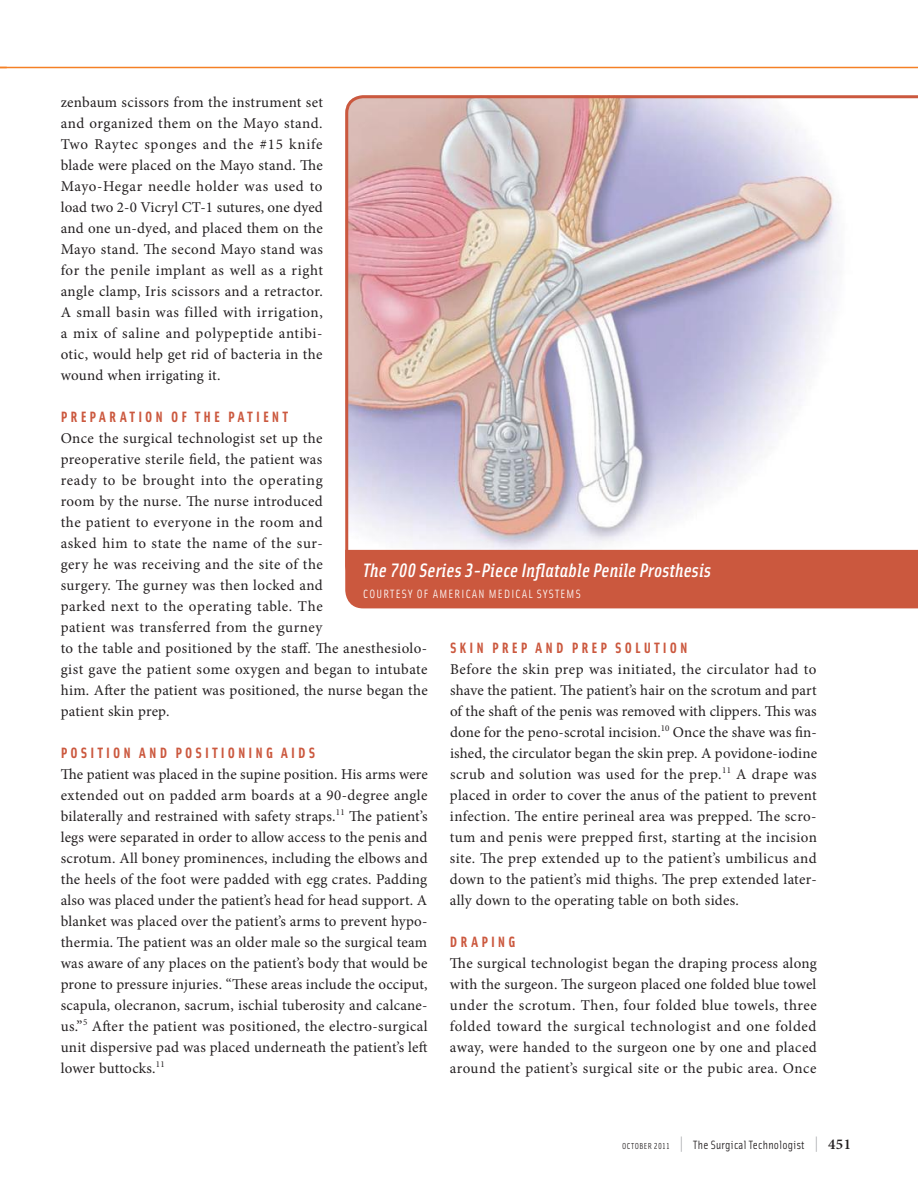
<style>
.page{position:relative;width:918px;height:1188px;background:#fff}
.page>*{position:absolute;margin:0;border:0;box-sizing:border-box;transform-origin:0 0}
.t1{font:italic 19.5px "Solex Medium Lining";letter-spacing:.01em;color:#fff}
.t2{font:15px/21px "Minion Pro";letter-spacing:.025em;color:#231f20;text-align:justify}
.t3{font:15px "Solex Bold Lining";letter-spacing:.21em;color:#cb583e}
.t4{font:12px "Solex";letter-spacing:.025em;color:#231f20}
.t5{font:12px "Solex Regular Lining";letter-spacing:.1em;color:#fff}
.s1{font-family:"Solex Regular Lining";font-size:8.7px}
.s2{font-family:"Solex Regular Lining";font-size:19.5px;color:#939598}
.s3{font-family:"Minion Pro";font-weight:600;font-size:15px}
</style>
<div class="page">
<hr style="left:0;top:67px;width:918px;height:1px;background:#f58025">
<img style="left:345px;top:95px;width:573px;height:455px">
<div style="left:345px;top:550px;width:573px;height:58px;background:#cb583e"></div>
<p class="t2" style="left:61px;top:93px;width:264px">zenbaum scissors from the instrument set and organized them on the Mayo stand.<br>Two Raytec sponges and the #15 knife blade were placed on the Mayo stand. The Mayo-Hegar needle holder was used to load two 2-0 Vicryl CT-1 sutures, one dyed and one un-dyed, and placed them on the Mayo stand. The second Mayo stand was for the penile implant as well as a right angle clamp, Iris scissors and a retractor.<br>A small basin was filled with irrigation, a mix of saline and polypeptide antibi&shy;otic, would help get rid of bacteria in the wound when irrigating it.</p>
<p class="t3" style="left:61px;top:411px;width:229px">PREPARATION OF THE PATIENT</p>
<p class="t2" style="left:61px;top:429px;width:369px;text-align:left">Once the surgical technologist set up the<br>preoperative sterile field, the patient was<br>ready to be brought into the operating<br>room by the nurse. The nurse introduced<br>the patient to everyone in the room and<br>asked him to state the name of the sur-<br>gery he was receiving and the site of the<br>surgery. The gurney was then locked and<br>parked next to the operating table. The<br>patient was transferred from the gurney<br>to the table and positioned by the staff. The anesthesiolo&shy;gist gave the patient some oxygen and began to intubate him. After the patient was positioned, the nurse began the patient skin prep.</p>
<p class="t3" style="left:61px;top:747px;width:256px">POSITION AND POSITIONING AIDS</p>
<p class="t2" style="left:61px;top:765px;width:369px">The patient was placed in the supine position. His arms were extended out on padded arm boards at a 90-degree angle bilaterally and restrained with safety straps.<sup>11</sup> The patient’s legs were separated in order to allow access to the penis and scrotum. All boney prominences, including the elbows and the heels of the foot were padded with egg crates. Padding also was placed under the patient’s head for head support. A blanket was placed over the patient’s arms to prevent hypo&shy;thermia. The patient was an older male so the surgical team was aware of any places on the patient’s body that would be prone to pressure injuries. “These areas include the occiput, scapula, olecranon, sacrum, ischial tuberosity and calcane&shy;us.”<sup>5</sup> After the patient was positioned, the electro-surgical unit dispersive pad was placed underneath the patient’s left lower buttocks.<sup>11</sup></p>
<h1 class="t1" style="left:363px;top:559px;width:349px">The 700 Series 3-Piece Inflatable Penile Prosthesis</h1>
<p class="t5" style="left:363px;top:589px;width:219px">COURTESY OF AMERICAN MEDICAL SYSTEMS</p>
<p class="t3" style="left:450px;top:642px;width:239px">SKIN PREP AND PREP SOLUTION</p>
<p class="t2" style="left:450px;top:660px;width:369px">Before the skin prep was initiated, the circulator had to shave the patient. The patient’s hair on the scrotum and part of the shaft of the penis was removed with clippers. This was done for the peno-scrotal incision.<sup>10</sup> Once the shave was fin&shy;ished, the circulator began the skin prep. A povidone-iodine scrub and solution was used for the prep.<sup>11</sup> A drape was placed in order to cover the anus of the patient to prevent infection. The entire perineal area was prepped. The scro&shy;tum and penis were prepped first, starting at the incision site. The prep extended up to the patient’s umbilicus and down to the patient’s mid thighs. The prep extended later&shy;ally down to the operating table on both sides.</p>
<p class="t3" style="left:450px;top:936px;width:67px">DRAPING</p>
<p class="t2" style="left:450px;top:954px;width:368px">The surgical technologist began the draping process along with the surgeon. The surgeon placed one folded blue towel under the scrotum. Then, four folded blue towels, three folded toward the surgical technologist and one folded away, were handed to the surgeon one by one and placed around the patient’s surgical site or the pubic area. Once</p>
<p class="t4" style="left:622px;top:1140px;width:231px"><span class="s1">OCTOBER 2011</span> <span class="s2">|</span> The Surgical Technologist <span class="s2">|</span> <span class="s3">451</span></p>
</div>
